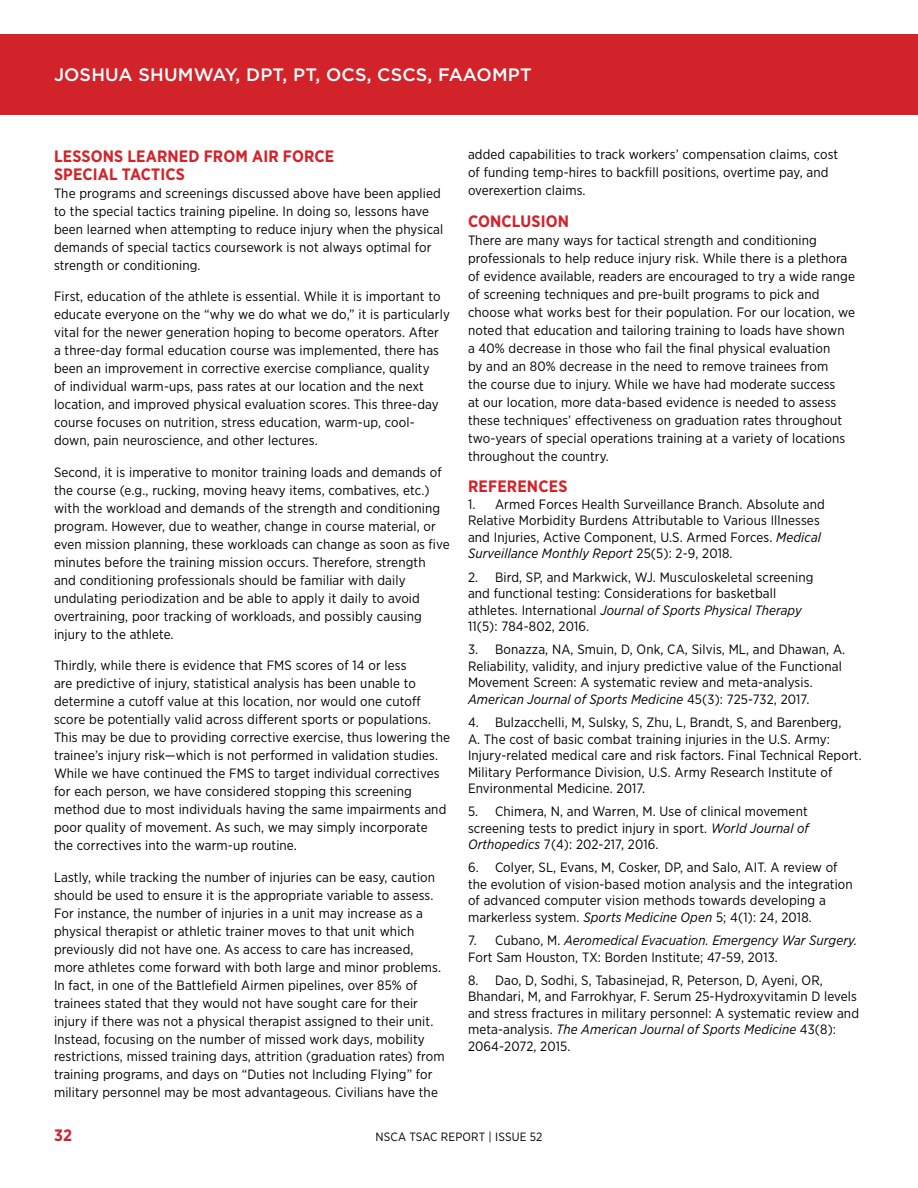
<style>
.page{position:relative;width:918px;height:1188px;background:#fff}
.page>*{position:absolute;margin:0;border:0;box-sizing:border-box;transform-origin:0 0}
.t1{font:500 18px "Gotham";letter-spacing:.01em;color:#fff}
.t2{font:700 16.5px/18px "Gotham Narrow";letter-spacing:.01em;color:#d2232a}
.t3{font:13.5px/18px "Gotham Narrow";letter-spacing:.01em;color:#000}
.t4{font:12px "Gotham Narrow";letter-spacing:.01em;color:#000}
.s1{font-style:italic}
</style>
<div class="page">
<div style="left:0;top:34px;width:918px;height:81px;background:#d2232a"></div>
<h1 class="t1" style="left:54px;top:63px;width:479px">JOSHUA SHUMWAY, DPT, PT, OCS, CSCS, FAAOMPT</h1>
<p class="t2" style="left:54px;top:147px;width:282px">LESSONS LEARNED FROM AIR FORCE<br>SPECIAL TACTICS</p>
<p class="t3" style="left:54px;top:184px;width:391px">The programs and screenings discussed above have been applied to the special tactics training pipeline. In doing so, lessons have been learned when attempting to reduce injury when the physical demands of special tactics coursework is not always optimal for strength or conditioning.</p>
<p class="t3" style="left:54px;top:287px;width:397px">First, education of the athlete is essential. While it is important to educate everyone on the “why we do what we do,” it is particularly vital for the newer generation hoping to become operators. After<br>a three-day formal education course was implemented, there has been an improvement in corrective exercise compliance, quality<br>of individual warm-ups, pass rates at our location and the next location, and improved physical evaluation scores. This three-day course focuses on nutrition, stress education, warm-up, cool&shy;down, pain neuroscience, and other lectures.</p>
<p class="t3" style="left:54px;top:463px;width:397px">Second, it is imperative to monitor training loads and demands of the course (e.g., rucking, moving heavy items, combatives, etc.) with the workload and demands of the strength and conditioning program. However, due to weather, change in course material, or even mission planning, these workloads can change as soon as five minutes before the training mission occurs. Therefore, strength and conditioning professionals should be familiar with daily undulating periodization and be able to apply it daily to avoid overtraining, poor tracking of workloads, and possibly causing injury to the athlete.</p>
<p class="t3" style="left:54px;top:656px;width:398px">Thirdly, while there is evidence that FMS scores of 14 or less<br>are predictive of injury, statistical analysis has been unable to determine a cutoff value at this location, nor would one cutoff score be potentially valid across different sports or populations.<br>This may be due to providing corrective exercise, thus lowering the trainee’s injury risk—which is not performed in validation studies.<br>While we have continued the FMS to target individual correctives for each person, we have considered stopping this screening method due to most individuals having the same impairments and poor quality of movement. As such, we may simply incorporate the correctives into the warm-up routine.</p>
<p class="t3" style="left:54px;top:868px;width:392px">Lastly, while tracking the number of injuries can be easy, caution should be used to ensure it is the appropriate variable to assess.<br>For instance, the number of injuries in a unit may increase as a physical therapist or athletic trainer moves to that unit which previously did not have one. As access to care has increased, more athletes come forward with both large and minor problems.<br>In fact, in one of the Battlefield Airmen pipelines, over 85% of trainees stated that they would not have sought care for their injury if there was not a physical therapist assigned to their unit.<br>Instead, focusing on the number of missed work days, mobility restrictions, missed training days, attrition (graduation rates) from training programs, and days on “Duties not Including Flying” for military personnel may be most advantageous. Civilians have the</p>
<p class="t3" style="left:468px;top:145px;width:372px">added capabilities to track workers’ compensation claims, cost of funding temp-hires to backfill positions, overtime pay, and overexertion claims.</p>
<p class="t2" style="left:468px;top:212px;width:103px">CONCLUSION</p>
<p class="t3" style="left:468px;top:231px;width:389px">There are many ways for tactical strength and conditioning professionals to help reduce injury risk. While there is a plethora of evidence available, readers are encouraged to try a wide range of screening techniques and pre-built programs to pick and choose what works best for their population. For our location, we noted that education and tailoring training to loads have shown<br>a 40% decrease in those who fail the final physical evaluation<br>by and an 80% decrease in the need to remove trainees from<br>the course due to injury. While we have had moderate success<br>at our location, more data-based evidence is needed to assess these techniques’ effectiveness on graduation rates throughout two-years of special operations training at a variety of locations throughout the country.</p>
<p class="t2" style="left:468px;top:477px;width:101px">REFERENCES</p>
<p class="t3" style="left:468px;top:496px;width:359px;line-height:16.5px">1. Armed Forces Health Surveillance Branch. Absolute and Relative Morbidity Burdens Attributable to Various Illnesses and Injuries, Active Component, U.S. Armed Forces. <span class="s1">Medical Surveillance Monthly Report</span> 25(5): 2-9, 2018.</p>
<p class="t3" style="left:468px;top:568px;width:347px;line-height:16.5px">2. Bird, SP, and Markwick, WJ. Musculoskeletal screening and functional testing: Considerations for basketball athletes. International <span class="s1">Journal of Sports Physical Therapy </span>11(5): 784-802, 2016.</p>
<p class="t3" style="left:468px;top:641px;width:379px;line-height:16.5px">3. Bonazza, NA, Smuin, D, Onk, CA, Silvis, ML, and Dhawan, A.<br>Reliability, validity, and injury predictive value of the Functional Movement Screen: A systematic review and meta-analysis.<br><span class="s1">American Journal of Sports Medicine</span> 45(3): 725-732, 2017.</p>
<p class="t3" style="left:468px;top:714px;width:395px;line-height:16.5px">4. Bulzacchelli, M, Sulsky, S, Zhu, L, Brandt, S, and Barenberg,<br>A. The cost of basic combat training injuries in the U.S. Army:<br>Injury-related medical care and risk factors. Final Technical Report.<br>Military Performance Division, U.S. Army Research Institute of Environmental Medicine. 2017.</p>
<p class="t3" style="left:468px;top:803px;width:342px;line-height:16.5px;text-align:justify">5. Chimera, N, and Warren, M. Use of clinical movement screening tests to predict injury in sport. <span class="s1">World Journal of Orthopedics</span> 7(4): 202-217, 2016.</p>
<p class="t3" style="left:468px;top:859px;width:386px;line-height:16.5px">6. Colyer, SL, Evans, M, Cosker, DP, and Salo, AIT. A review of the evolution of vision-based motion analysis and the integration of advanced computer vision methods towards developing a markerless system. <span class="s1">Sports Medicine Open</span> 5; 4(1): 24, 2018.</p>
<p class="t3" style="left:468px;top:932px;width:391px;line-height:16.5px">7. Cubano, M. <span class="s1">Aeromedical Evacuation. Emergency War Surgery.<br></span>Fort Sam Houston, TX: Borden Institute; 47-59, 2013.</p>
<p class="t3" style="left:468px;top:972px;width:393px;line-height:16.5px">8. Dao, D, Sodhi, S, Tabasinejad, R, Peterson, D, Ayeni, OR, Bhandari, M, and Farrokhyar, F. Serum 25-Hydroxyvitamin D levels and stress fractures in military personnel: A systematic review and meta-analysis. <span class="s1">The American Journal of Sports Medicine</span> 43(8):<br>2064-2072, 2015.</p>
<p class="t2" style="left:54px;top:1126px;width:20px">32</p>
<p class="t4" style="left:376px;top:1129px;width:168px">NSCA TSAC REPORT | ISSUE 52</p>
</div>
